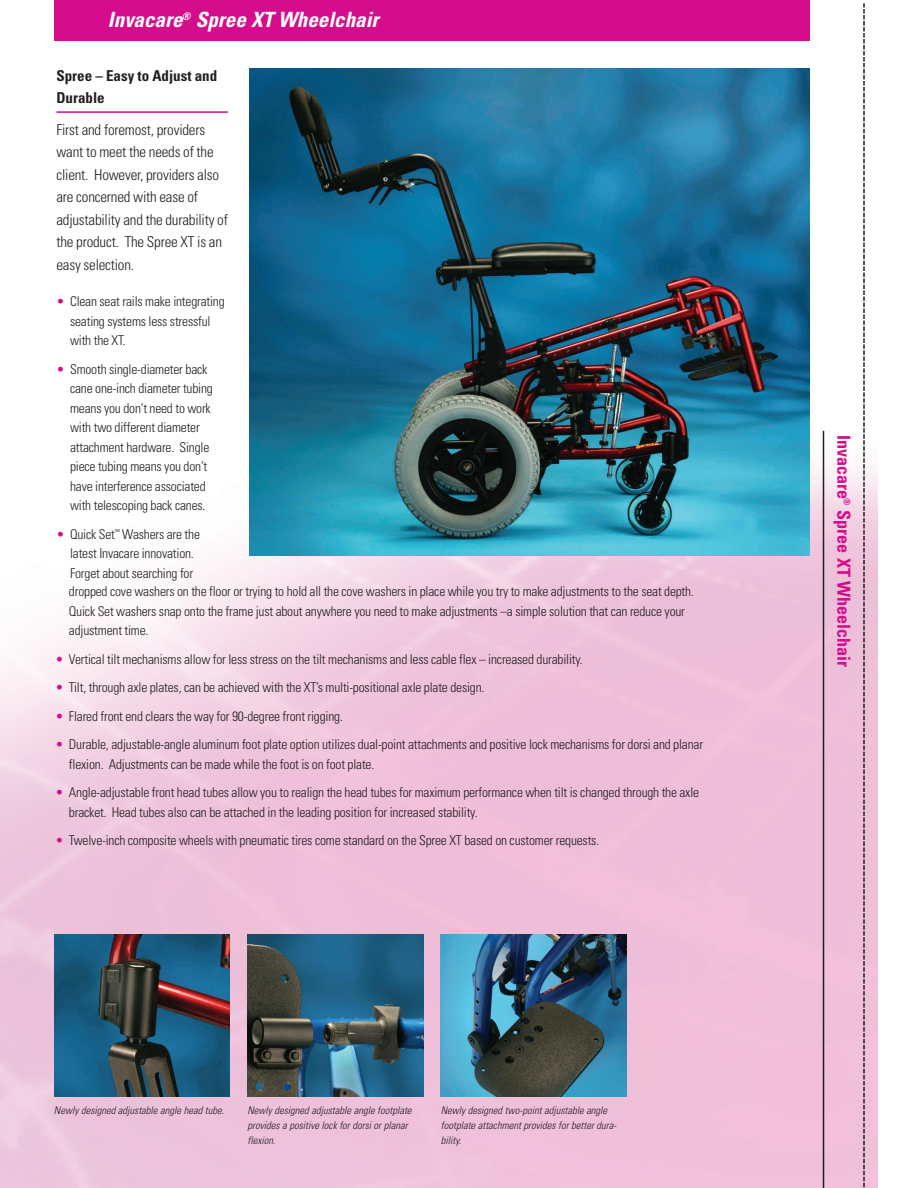
<style>
.page{position:relative;width:918px;height:1188px;background:#fff}
.page>*{position:absolute;margin:0;border:0;box-sizing:border-box;transform-origin:0 0}
.t1{font:italic 700 condensed 21px "Univers";color:#fff}
.t2{font:700 condensed 18px "Univers";color:#d50d8c}
.t3{font:300 condensed 15px/22.5px "Univers";letter-spacing:-.015em;color:#231f20}
.t4{font:700 condensed 15px/22.5px "Univers";color:#231f20}
.t5{font:300 condensed 13.5px/19.5px "Univers";letter-spacing:-.015em;color:#231f20}
.t6{font:italic 300 condensed 10.5px/15px "Univers";color:#231f20}
.s1{color:#d50d8c}
</style>
<div class="page">
<img style="left:0;top:40px;width:878px;height:1148px">
<img style="left:250px;top:68px;width:560px;height:488px">
<hr style="left:56px;top:111px;width:172px;height:2px;background:#d50d8c">
<img style="left:441px;top:935px;width:185px;height:162px">
<img style="left:247px;top:935px;width:176px;height:162px">
<img style="left:54px;top:935px;width:176px;height:162px">
<svg style="left:863px;top:3px;width:2px;height:1185px;background:#7e6f77"></svg>
<hr style="left:823px;top:431px;width:1px;height:757px;background:#231f20">
<div style="left:54px;top:0;width:756px;height:40px;background:#d50d8c"></div>
<h1 class="t1" style="left:108px;top:12px;width:276px">Invacare<sup>®</sup> Spree XT Wheelchair</h1>
<p class="t4" style="left:56px;top:66px;width:162px">Spree – Easy to Adjust and<br>Durable</p>
<p class="t3" style="left:56px;top:120px;width:173px">First and foremost, providers want to meet the needs of the client. However, providers also are concerned with ease of adjustability and the durability of the product. The Spree XT is an easy selection.</p>
<p class="t5" style="left:70px;top:293px;width:156px;text-indent:-14px"><span class="s1">•</span> Clean seat rails make integrating seating systems less stressful with the XT.</p>
<p class="t5" style="left:70px;top:360px;width:144px;text-indent:-14px"><span class="s1">•</span> Smooth single-diameter back cane one-inch diameter tubing means you don’t need to work with two different diameter attachment hardware. Single piece tubing means you don’t have interference associated with telescoping back canes.</p>
<p class="t5" style="left:69px;top:525px;width:627px;text-indent:-12px"><span class="s1">•</span> Quick Set<sup>™</sup> Washers are the<br>latest Invacare innovation.<br>Forget about searching for<br>dropped cove washers on the floor or trying to hold all the cove washers in place while you try to make adjustments to the seat depth.<br>Quick Set washers snap onto the frame just about anywhere you need to make adjustments –a simple solution that can reduce your adjustment time.</p>
<p class="t5" style="left:55px;top:651px;width:529px"><span class="s1">•</span> Vertical tilt mechanisms allow for less stress on the tilt mechanisms and less cable flex – increased durability.</p>
<p class="t5" style="left:55px;top:679px;width:431px"><span class="s1">•</span> Tilt, through axle plates, can be achieved with the XT’s multi-positional axle plate design.</p>
<p class="t5" style="left:55px;top:708px;width:289px"><span class="s1">•</span> Flared front end clears the way for 90-degree front rigging.</p>
<p class="t5" style="left:69px;top:736px;width:636px;text-indent:-14px"><span class="s1">•</span> Durable, adjustable-angle aluminum foot plate option utilizes dual-point attachments and positive lock mechanisms for dorsi and planar flexion. Adjustments can be made while the foot is on foot plate.</p>
<p class="t5" style="left:69px;top:784px;width:632px;text-indent:-14px"><span class="s1">•</span> Angle-adjustable front head tubes allow you to realign the head tubes for maximum performance when tilt is changed through the axle bracket. Head tubes also can be attached in the leading position for increased stability.</p>
<p class="t5" style="left:55px;top:832px;width:545px"><span class="s1">•</span> Twelve-inch composite wheels with pneumatic tires come standard on the Spree XT based on customer requests.</p>
<p class="t6" style="left:54px;top:1104px;width:174px">Newly designed adjustable angle head tube.</p>
<p class="t6" style="left:248px;top:1103px;width:168px">Newly designed adjustable angle footplate provides a positive lock fordorsiorplanar flexion.</p>
<p class="t6" style="left:441px;top:1103px;width:179px">Newly designed two-pointadjustable angle footplate attachmentprovides forbetterdura&shy;bility.</p>
<h2 class="t2" style="left:850px;top:435px;width:233px;rotate:90deg">Invacare<sup>®</sup> Spree XT Wheelchair</h2>
</div>
